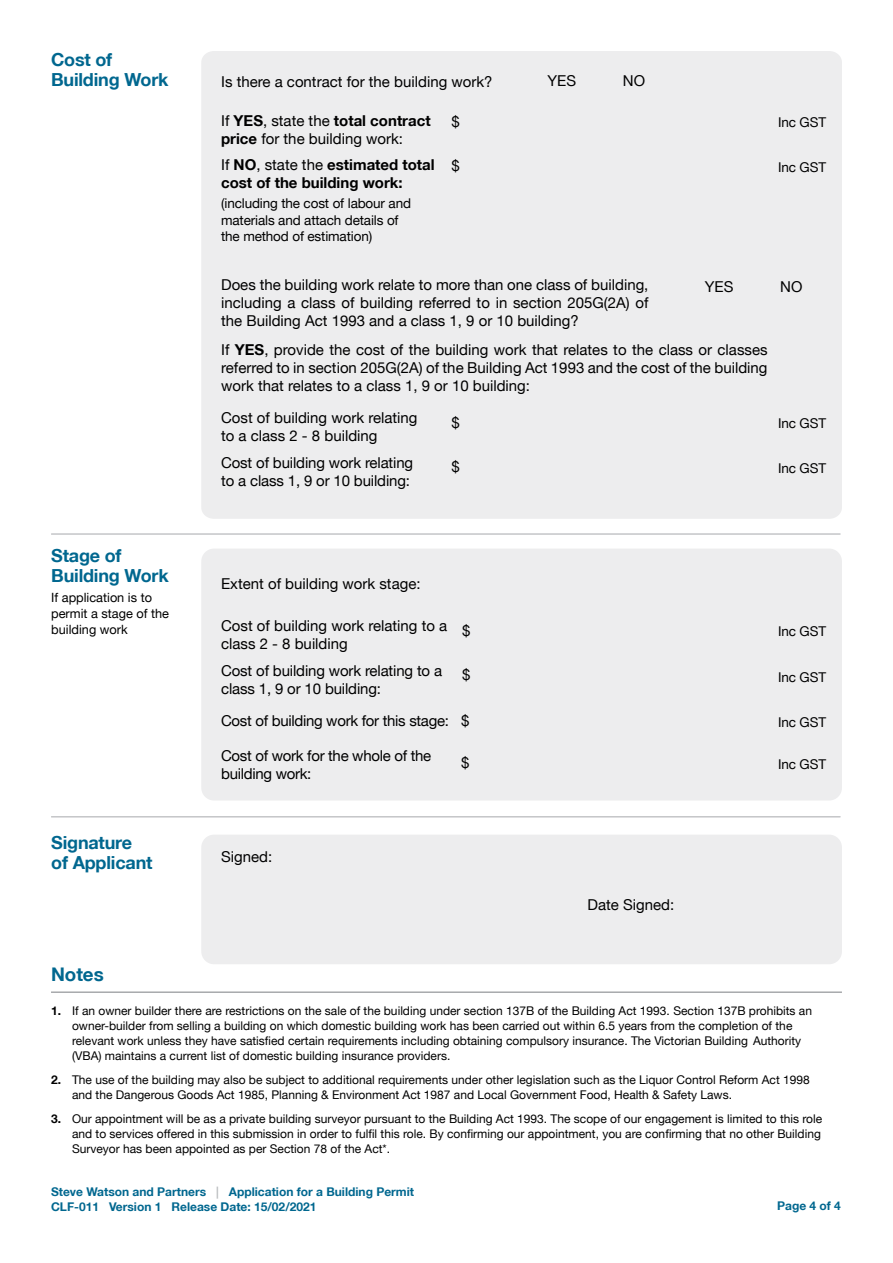
<style>
.page{position:relative;width:893px;height:1263px;background:#fff}
.page>*{position:absolute;margin:0;border:0;box-sizing:border-box;transform-origin:0 0}
.t1{font:700 18.75px "Helvetica Neue LT";color:#00678f}
.t2{font:700 18px/20.2px "Helvetica Neue LT";letter-spacing:-.01em;color:#00678f}
.t3{font:15px/18px "Helvetica Neue LT";color:#000}
.t4{font:15px/18px "Helvetica Neue LT";letter-spacing:-.02em;color:#000}
.t5{font:700 15px/18px "Helvetica Neue LT";color:#000}
.t6{font:13.5px/16.5px "Helvetica Neue LT";letter-spacing:-.01em;color:#000}
.t7{font:12.75px/15.8px "Helvetica Neue LT";color:#000}
.t8{font:12px/15px "Helvetica Neue LT";color:#000}
.t9{font:700 12px/15px "Helvetica Neue LT";color:#00678f}
.s1{font-weight:700}
.s2{font-weight:400}
.s3{color:#bcbec0}
</style>
<div class="page">
<div style="left:201px;top:51px;width:641px;height:468px;background:#ededee"></div>
<hr style="left:51px;top:534px;width:789px;height:1px;background:#a7a9ac">
<div style="left:201px;top:549px;width:641px;height:251px;background:#ededee;border-radius:13px"></div>
<div style="left:201px;top:835px;width:641px;height:129px;background:#ededee;border-radius:13px"></div>
<hr style="left:51px;top:816px;width:789px;height:1px;background:#a7a9ac">
<hr style="left:51px;top:991px;width:791px;height:2px;background:#a7a9ac">
<h2 class="t2" style="left:51px;top:49px;width:119px">Cost of<br>Building Work</h2>
<h2 class="t2" style="left:51px;top:545px;width:119px">Stage of<br>Building Work</h2>
<p class="t7" style="left:51px;top:590px;width:119px">If application is to permit a stage of the building work</p>
<h2 class="t2" style="left:51px;top:832px;width:103px">Signature of Applicant</h2>
<h1 class="t1" style="left:51px;top:962px;width:54px">Notes</h1>
<p class="t3" style="left:221px;top:73px;width:273px">Is there a contract for the building work?</p>
<p class="t3" style="left:547px;top:71px;width:30px">YES</p>
<p class="t3" style="left:623px;top:71px;width:24px">NO</p>
<p class="t3" style="left:221px;top:112px;width:211px">If <span class="s1">YES</span>, state the <span class="s1">total contract price</span> for the building work:</p>
<p class="t5" style="left:221px;top:155px;width:215px"><span class="s2">If</span> NO<span class="s2">, state the</span> estimated total cost of the building work:</p>
<p class="t6" style="left:221px;top:195px;width:191px">(including the cost of labour and materials and attach details of the method of estimation)</p>
<p class="t3" style="left:451px;top:112px;width:10px">$</p>
<p class="t3" style="left:451px;top:157px;width:10px">$</p>
<p class="t6" style="left:778px;top:114px;width:49px">Inc GST</p>
<p class="t6" style="left:778px;top:159px;width:49px">Inc GST</p>
<p class="t3" style="left:221px;top:275px;width:429px;text-align:justify">Does the building work relate to more than one class of building, including a class of building referred to in section 205G(2A) of the Building Act 1993 and a class 1, 9 or 10 building?</p>
<p class="t3" style="left:705px;top:278px;width:30px">YES</p>
<p class="t3" style="left:780px;top:278px;width:24px">NO</p>
<p class="t3" style="left:221px;top:341px;width:548px;text-align:justify">If <span class="s1">YES</span>, provide the cost of the building work that relates to the class or classes referred to in section 205G(2A) of the Building Act 1993 and the cost of the building work that relates to a class 1, 9 or 10 building:</p>
<p class="t3" style="left:221px;top:409px;width:198px">Cost of building work relating to a class 2 - 8 building</p>
<p class="t3" style="left:221px;top:453px;width:194px">Cost of building work relating to a class 1, 9 or 10 building:</p>
<p class="t3" style="left:451px;top:413px;width:10px">$</p>
<p class="t3" style="left:451px;top:458px;width:10px">$</p>
<p class="t6" style="left:778px;top:415px;width:49px">Inc GST</p>
<p class="t6" style="left:778px;top:460px;width:49px">Inc GST</p>
<p class="t3" style="left:221px;top:575px;width:201px">Extent of building work stage:</p>
<p class="t3" style="left:221px;top:617px;width:228px">Cost of building work relating to a</p>
<p class="t6" style="left:778px;top:623px;width:49px">Inc GST</p>
<p class="t3" style="left:221px;top:630px;width:223px;line-height:26.5px">class 2 - 8 building<br>Cost of building work relating to a</p>
<p class="t3" style="left:221px;top:679px;width:161px">class 1, 9 or 10 building:</p>
<p class="t3" style="left:462px;top:621px;width:10px">$</p>
<p class="t3" style="left:462px;top:666px;width:10px">$</p>
<p class="t6" style="left:778px;top:668px;width:49px">Inc GST</p>
<p class="t4" style="left:221px;top:711px;width:229px">Cost of building work for this stage:</p>
<p class="t4" style="left:221px;top:746px;width:212px">Cost of work for the whole of the building work:</p>
<p class="t3" style="left:461px;top:712px;width:10px">$</p>
<p class="t3" style="left:461px;top:754px;width:10px">$</p>
<p class="t3" style="left:221px;top:848px;width:53px">Signed:</p>
<p class="t3" style="left:588px;top:895px;width:88px">Date Signed:</p>
<p class="t6" style="left:778px;top:714px;width:49px">Inc GST</p>
<p class="t6" style="left:778px;top:756px;width:49px">Inc GST</p>
<p class="t8" style="left:72px;top:1003px;width:741px;text-indent:-21px"><span class="s1">1.</span> If an owner builder there are restrictions on the sale of the building under section 137B of the Building Act 1993. Section 137B prohibits an owner-builder from selling a building on which domestic building work has been carried out within 6.5 years from the completion of the relevant work unless they have satisfied certain requirements including obtaining compulsory insurance. The Victorian Building Authority (VBA) maintains a current list of domestic building insurance providers.</p>
<p class="t8" style="left:72px;top:1072px;width:739px;text-indent:-21px"><span class="s1">2.</span> The use of the building may also be subject to additional requirements under other legislation such as the Liquor Control Reform Act 1998 and the Dangerous Goods Act 1985, Planning &amp; Environment Act 1987 and Local Government Food, Health &amp; Safety Laws.</p>
<p class="t8" style="left:72px;top:1111px;width:752px;text-align:justify;text-indent:-21px"><span class="s1">3.</span> Our appointment will be as a private building surveyor pursuant to the Building Act 1993. The scope of our engagement is limited to this role and to services offered in this submission in order to fulfil this role. By confirming our appointment, you are confirming that no other Building Surveyor has been appointed as per Section 78 of the Act*.</p>
<p class="t9" style="left:51px;top:1184px;width:365px">Steve Watson and Partners <span class="s3">|</span> Application for a Building Permit<br>CLF-011 Version 1 Release Date: 15/02/2021</p>
<p class="t9" style="left:777px;top:1198px;width:65px">Page 4 of 4</p>
</div>
